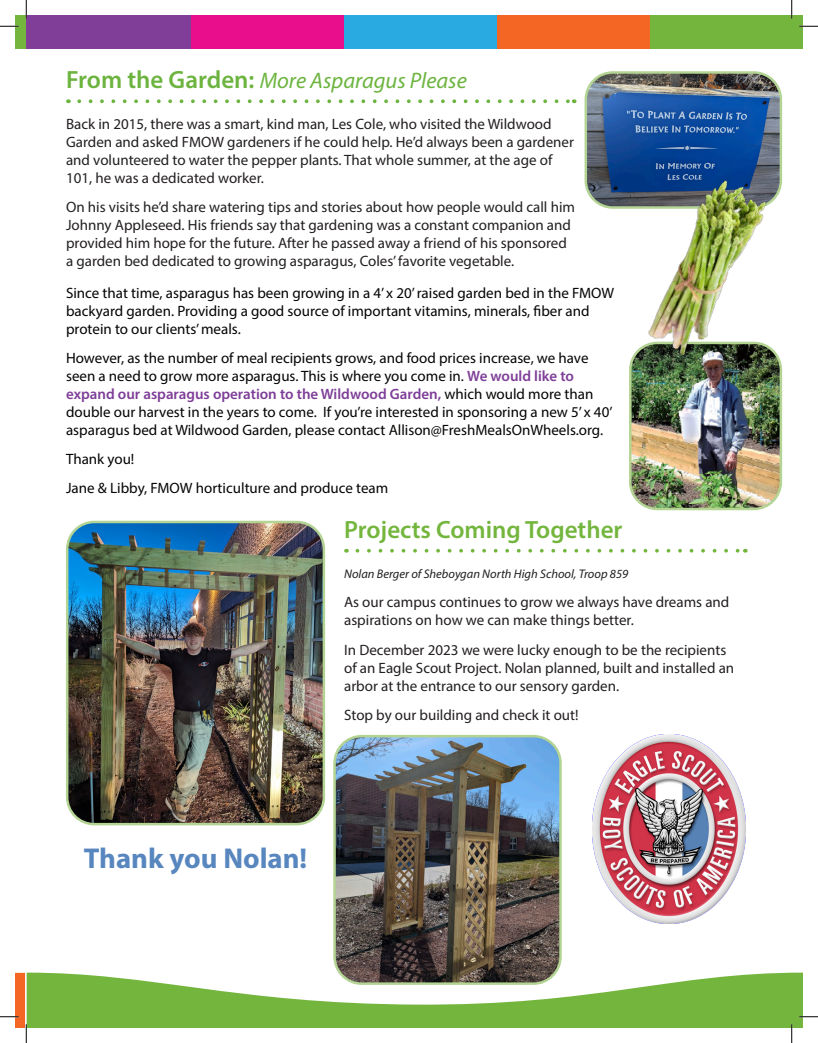
<style>
.page{position:relative;width:818px;height:1043px;background:#fff}
.page>*{position:absolute;margin:0;border:0;box-sizing:border-box;transform-origin:0 0}
.Article_Spotlight_Title{font:700 28.75px "Myriad Pro";color:#5886be}
.Article_Title{font:600 25px "Myriad Pro";color:#74b63d}
.Article_Title-2{font:italic 22.5px "Myriad Pro";color:#6cb43f}
.Body{font:15px/18px "Myriad Pro";color:#231f20}
.Body-2{font:15px/18px "Myriad Pro";color:#040503}
.Body-3{font:italic 12.5px "Myriad Pro";color:#231f20}
.s1{font-weight:600;font-style:normal;font-size:25px}
.s2{font-weight:600;color:#7e3e98}
</style>
<div class="page">
<div style="left:15px;top:15px;width:11px;height:34px;background:#74b63d"></div>
<svg style="left:79px;top:99px;width:495px;height:4px"></svg>
<div style="left:27px;top:15px;width:164px;height:34px;background:#803e98"></div>
<div style="left:191px;top:15px;width:153px;height:34px;background:#e80e8c"></div>
<div style="left:344px;top:15px;width:153px;height:34px;background:#29abe2"></div>
<div style="left:497px;top:15px;width:153px;height:34px;background:#f36623"></div>
<div style="left:650px;top:15px;width:152px;height:34px;background:#74b63d"></div>
<svg style="left:27px;top:972px;width:775px;height:56px;fill:#74b63d"></svg>
<img style="left:632px;top:390px;width:148px;height:119px">
<div style="left:629px;top:342px;width:153px;height:168px;border:2px solid #b4d494;border-radius:27px"></div>
<img style="left:68px;top:523px;width:256px;height:301px">
<div style="left:66px;top:520px;width:259px;height:305px;border:2px solid #b4d494;border-radius:27px"></div>
<svg style="left:357px;top:549px;width:388px;height:3px"></svg>
<img style="left:334px;top:736px;width:226px;height:247px">
<div style="left:333px;top:735px;width:228px;height:249px;border:2px solid #b4d494;border-radius:27px"></div>
<img style="left:587px;top:74px;width:192px;height:132px">
<div style="left:584px;top:71px;width:198px;height:138px;border:2px solid #b4d494;border-radius:27px"></div>
<img style="left:593px;top:735px;width:152px;height:188px">
<img style="left:606px;top:150px;width:177px;height:240px">
<svg style="left:0;top:26px;width:19px;height:1px"></svg>
<svg style="left:799px;top:26px;width:19px;height:1px"></svg>
<svg style="left:799px;top:1016px;width:19px;height:1px"></svg>
<svg style="left:26px;top:0;width:1px;height:19px"></svg>
<svg style="left:0;top:972px;width:27px;height:70px"></svg>
<svg style="left:791px;top:0;width:1px;height:19px"></svg>
<svg style="left:791px;top:1024px;width:1px;height:18px"></svg>
<p class="Article_Title-2" style="left:66px;top:67px;width:402px"><span class="s1">From the Garden:</span> More Asparagus Please</p>
<p class="Body" style="left:66px;top:114px;width:509px">Back in 2015, there was a smart, kind man, Les Cole, who visited the Wildwood Garden and asked FMOW gardeners if he could help. He’d always been a gardener and volunteered to water the pepper plants. That whole summer, at the age of 101, he was a dedicated worker.</p>
<p class="Body" style="left:66px;top:198px;width:510px">On his visits he’d share watering tips and stories about how people would call him Johnny Appleseed. His friends say that gardening was a constant companion and provided him hope for the future. After he passed away a friend of his sponsored a garden bed dedicated to growing asparagus, Coles’ favorite vegetable.</p>
<p class="Body-2" style="left:66px;top:283px;width:549px">Since that time, asparagus has been growing in a 4’ x 20’ raised garden bed in the FMOW backyard garden. Providing a good source of important vitamins, minerals, fiber and protein to our clients’ meals.</p>
<p class="Body-2" style="left:66px;top:348px;width:548px">However, as the number of meal recipients grows, and food prices increase, we have seen a need to grow more asparagus. This is where you come in. <span class="s2">We would like to expand our asparagus operation to the Wildwood Garden,</span> which would more than double our harvest in the years to come. If you’re interested in sponsoring a new 5’ x 40’ asparagus bed at Wildwood Garden, please contact Allison@FreshMealsOnWheels.org.</p>
<p class="Body-2" style="left:66px;top:450px;width:70px">Thank you!</p>
<p class="Body-2" style="left:66px;top:479px;width:324px">Jane &amp; Libby, FMOW horticulture and produce team</p>
<p class="Article_Title" style="left:344px;top:513px;width:280px">Projects Coming Together</p>
<p class="Body-3" style="left:344px;top:566px;width:286px">Nolan Berger of Sheboygan North High School, Troop 859</p>
<p class="Body" style="left:344px;top:593px;width:387px">As our campus continues to grow we always have dreams and aspirations on how we can make things better.</p>
<p class="Body" style="left:344px;top:640px;width:391px">In December 2023 we were lucky enough to be the recipients of an Eagle Scout Project. Nolan planned, built and installed an arbor at the entrance to our sensory garden.</p>
<p class="Body" style="left:344px;top:705px;width:236px">Stop by our building and check it out!</p>
<p class="Article_Spotlight_Title" style="left:84px;top:839px;width:225px">Thank you Nolan!</p>
</div>
